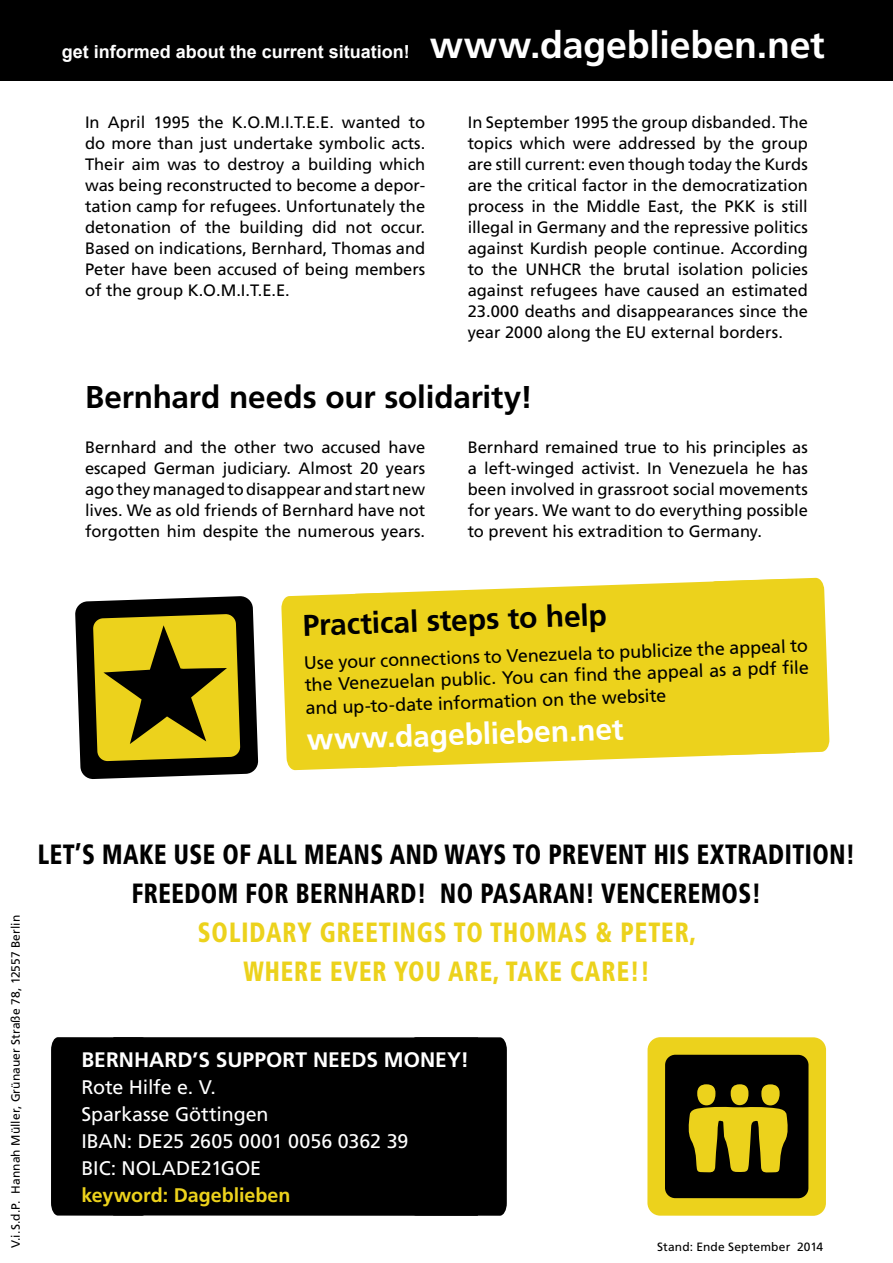
<style>
.page{position:relative;width:893px;height:1263px;background:#fff}
.page>*{position:absolute;margin:0;border:0;box-sizing:border-box;transform-origin:0 0}
.t1{font:700 31.5px "Frutiger";letter-spacing:-.005em;color:#000}
.t2{font:700 30px "Frutiger";color:#000}
.t3{font:700 30px "Frutiger";color:#fff}
.t4{font:900 condensed 27.9px/39px "Frutiger";letter-spacing:.02em;color:#000;text-align:center;scale:.86 1}
.t5{font:900 condensed 27.9px/39px "Frutiger";letter-spacing:.04em;color:#ecd21c;text-align:center;scale:.86 1}
.t6{font:700 21px "Frutiger";color:#fff}
.t7{font:19.65px/27px "Frutiger";letter-spacing:-.005em;color:#fff}
.t8{font:700 19.65px "Frutiger";color:#ecd21c}
.t9{font:18px/21.6px "Frutiger";color:#000}
.t10{font:700 18px "Arial";color:#fff}
.t11{font:16.5px/21px "Frutiger";color:#000;text-align:justify}
.t12{font:12px "Frutiger";letter-spacing:.01em;color:#000}
.s1{font-family:"Frutiger";font-size:37.5px}
</style>
<div class="page">
<div style="left:647px;top:1037px;width:179px;height:179px;background:#ecd21c;border-radius:13px"></div>
<div style="left:665px;top:1055px;width:143px;height:143px;background:#000;border-radius:10px"></div>
<div style="left:697px;top:1084px;width:18px;height:21px;background:#ecd21c;border-radius:9px"></div>
<svg style="left:688px;top:1106px;width:100px;height:67px"></svg>
<div style="left:761px;top:1084px;width:19px;height:21px;background:#ecd21c;border-radius:9px"></div>
<div style="left:731px;top:1084px;width:18px;height:21px;background:#ecd21c;border-radius:9px"></div>
<div style="left:51px;top:1037px;width:62px;height:179px;background:#000"></div>
<div style="left:113px;top:1037px;width:365px;height:179px;background:#000"></div>
<svg style="left:409px;top:1037px;width:98px;height:179px"></svg>
<svg style="left:281px;top:593px;width:76px;height:177px;background:#edd429"></svg>
<svg style="left:355px;top:581px;width:377px;height:187px;background:#edd52c"></svg>
<div style="left:708px;top:578px;width:122px;height:177px;background:#ecd21c"></div>
<svg style="left:75px;top:596px;width:183px;height:183px;background:#7b6f1c"></svg>
<div style="left:0;top:0;width:893px;height:80px;background:#000"></div>
<p class="t10" style="left:62px;top:40px;width:765px">get informed about the current situation! <span class="s1">www.dageblieben.net</span></p>
<p class="t11" style="left:85px;top:111px;width:342px">In April 1995 the K.O.M.I.T.E.E. wanted to do more than just undertake symbolic acts.<br>Their aim was to destroy a building which was being reconstructed to become a depor&shy;tation camp for refugees. Unfortunately the detonation of the building did not occur.<br>Based on indications, Bernhard, Thomas and Peter have been accused of being members of the group K.O.M.I.T.E.E.</p>
<p class="t11" style="left:468px;top:111px;width:342px">In September 1995 the group disbanded. The topics which were addressed by the group are still current: even though today the Kurds are the critical factor in the democratization process in the Middle East, the PKK is still illegal in Germany and the repressive politics against Kurdish people continue. According to the UNHCR the brutal isolation policies against refugees have caused an estimated 23.000 deaths and disappearances since the year 2000 along the EU external borders.</p>
<h1 class="t1" style="left:85px;top:378px;width:449px">Bernhard needs our solidarity!</h1>
<p class="t11" style="left:85px;top:437px;width:342px">Bernhard and the other two accused have escaped German judiciary. Almost 20 years ago they managed to disappear and start new lives. We as old friends of Bernhard have not forgotten him despite the numerous years.</p>
<p class="t11" style="left:468px;top:437px;width:342px">Bernhard remained true to his principles as a left-winged activist. In Venezuela he has been involved in grassroot social movements for years. We want to do everything possible to prevent his extradition to Germany.</p>
<h2 class="t2" style="left:302px;top:608px;width:306px;rotate:-2deg">Practical steps to help</h2>
<p class="t9" style="left:304px;top:652px;width:506px;rotate:-2deg">Use your connections to Venezuela to publicize the appeal to the Venezuelan public. You can fi nd the appeal as a pdf fi le</p>
<p class="t9" style="left:305px;top:697px;width:363px;rotate:-2deg">and up-to-date information on the website</p>
<h2 class="t3" style="left:306px;top:722px;width:323px;rotate:-2deg">www.dageblieben.net</h2>
<p class="t12" style="left:9px;top:1248px;width:335px;rotate:-90deg">V.i.S.d.P. Hannah Müller, Grünauer Straße 78, 12557 Berlin</p>
<h3 class="t4" style="left:38px;top:835px;width:952px">LET’S MAKE USE OF ALL MEANS AND WAYS TO PREVENT HIS EXTRADITION!<br>FREEDOM FOR BERNHARD! NO PASARAN! VENCEREMOS!</h3>
<h3 class="t5" style="left:198px;top:913px;width:581px">SOLIDARY GREETINGS TO THOMAS &amp; PETER,<br>WHERE EVER YOU ARE, TAKE CARE!!</h3>
<p class="t6" style="left:81px;top:1047px;width:389px">Bernhard’s support needs money!</p>
<p class="t7" style="left:81px;top:1074px;width:329px">Rote Hilfe e. V.<br>Sparkasse Göttingen<br>IBAN: DE25 2605 0001 0056 0362 39<br>BIC: NOLADE21GOE</p>
<p class="t8" style="left:81px;top:1184px;width:211px">keyword: Dageblieben</p>
<p class="t12" style="left:657px;top:1240px;width:168px">Stand: Ende September 2014</p>
</div>
